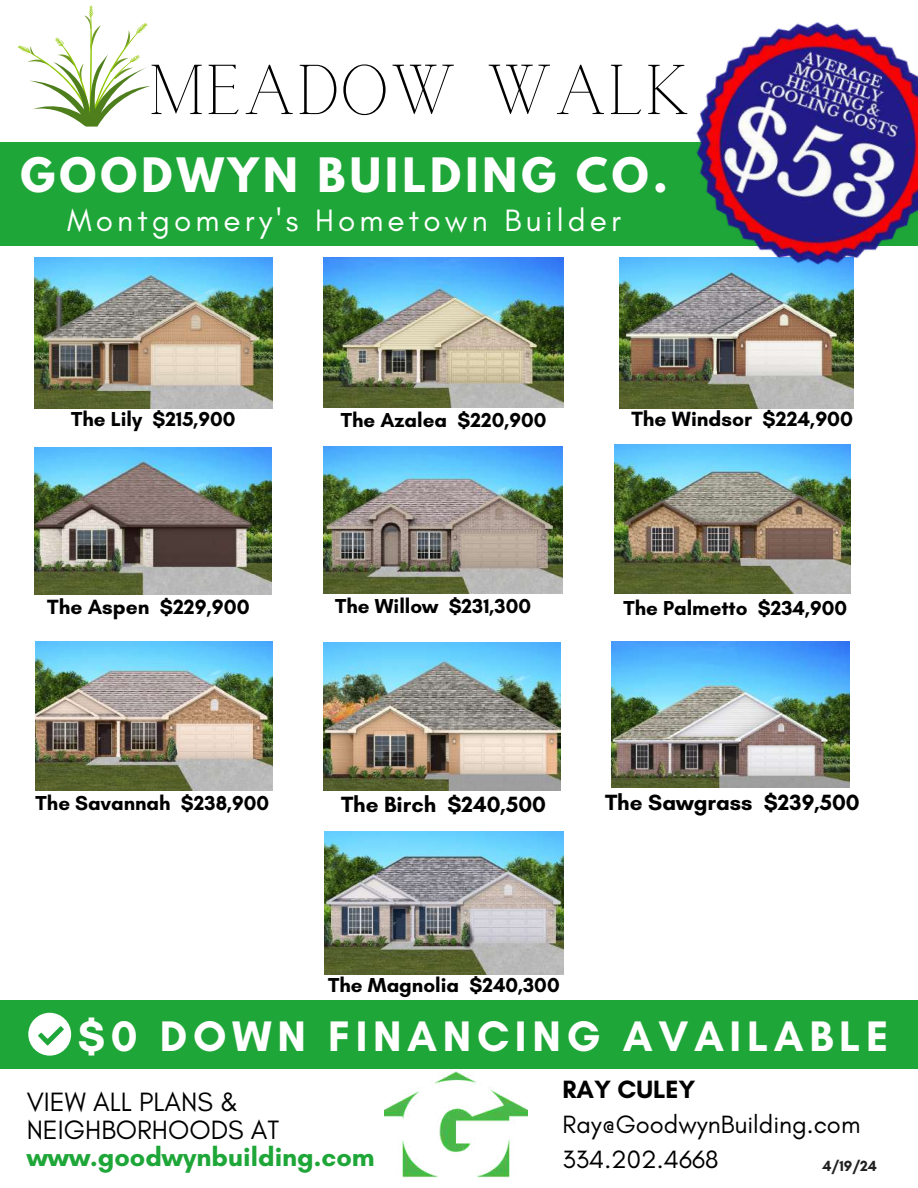
<style>
.page{position:relative;width:918px;height:1188px;background:#fff}
.page>*{position:absolute;margin:0;border:0;box-sizing:border-box;transform-origin:0 0}
.t1{font:69.75px "Calgary";color:#000}
.t2{font:700 43.5px "Glacial Indifference";letter-spacing:.13em;color:#fff}
.t3{font:700 42px "League Spartan";letter-spacing:.1em;color:#fff}
.t4{font:31.5px "Glacial Indifference";letter-spacing:.13em;color:#fff}
.t5{font:27px/28.2px "Glacial Indifference";color:#000}
.t6{font:700 27px "Glacial Indifference";color:#1fa638}
.t7{font:25.5px/34.8px "Glacial Indifference";color:#000}
.t8{font:700 25.5px "Glacial Indifference";color:#000}
.t9{font:700 22.5px "Glacial Indifference";color:#000}
.t10{font:700 21px "Glacial Indifference";color:#000}
.t11{font:700 20.55px "Glacial Indifference";color:#000}
.t12{font:700 15px "Glacial Indifference";color:#222}
</style>
<div class="page">
<div style="left:0;top:1000px;width:918px;height:69px;background:#1fa638"></div>
<img style="left:34px;top:257px;width:239px;height:152px">
<div style="left:0;top:142px;width:918px;height:104px;background:#1fa638"></div>
<svg style="left:28px;top:1013px;width:43px;height:43px"></svg>
<img style="left:385px;top:1071px;width:143px;height:107px">
<img style="left:324px;top:257px;width:240px;height:151px">
<img style="left:324px;top:447px;width:238px;height:147px">
<img style="left:614px;top:444px;width:237px;height:150px">
<img style="left:36px;top:642px;width:237px;height:148px">
<img style="left:619px;top:257px;width:234px;height:152px">
<img style="left:34px;top:447px;width:238px;height:147px">
<img style="left:664px;top:22px;width:254px;height:274px">
<svg style="left:18px;top:5px;width:132px;height:122px"></svg>
<img style="left:324px;top:643px;width:236px;height:147px">
<img style="left:324px;top:831px;width:240px;height:143px">
<img style="left:611px;top:642px;width:239px;height:146px">
<h1 class="t1" style="left:148px;top:51px;width:544px">MEADOW WALK</h1>
<h3 class="t3" style="left:20px;top:154px;width:649px">GOODWYN BUILDING CO.</h3>
<h3 class="t4" style="left:67px;top:201px;width:556px">Montgomery's Hometown Builder</h3>
<p class="t11" style="left:71px;top:406px;width:166px">The Lily $215,900</p>
<p class="t10" style="left:47px;top:594px;width:204px">The Aspen $229,900</p>
<p class="t11" style="left:341px;top:408px;width:207px">The Azalea $220,900</p>
<p class="t10" style="left:631px;top:406px;width:223px">The Windsor $224,900</p>
<p class="t11" style="left:335px;top:594px;width:197px">The Willow $231,300</p>
<p class="t11" style="left:623px;top:595px;width:225px">The Palmetto $234,900</p>
<p class="t11" style="left:36px;top:791px;width:235px">The Savannah $238,900</p>
<p class="t9" style="left:341px;top:790px;width:207px">The Birch $240,500</p>
<p class="t9" style="left:605px;top:789px;width:256px">The Sawgrass $239,500</p>
<p class="t11" style="left:328px;top:973px;width:233px">The Magnolia $240,300</p>
<h2 class="t2" style="left:78px;top:1010px;width:812px">$0 DOWN FINANCING AVAILABLE</h2>
<h3 class="t5" style="left:27px;top:1087px;width:254px">VIEW ALL PLANS &amp;<br>NEIGHBORHOODS AT</h3>
<h3 class="t6" style="left:27px;top:1141px;width:349px">www.goodwynbuilding.com</h3>
<p class="t8" style="left:562px;top:1074px;width:135px">RAY CULEY</p>
<p class="t7" style="left:562px;top:1107px;width:299px">Ray@GoodwynBuilding.com<br>334.202.4668</p>
<p class="t12" style="left:823px;top:1157px;width:56px">4/19/24</p>
</div>
